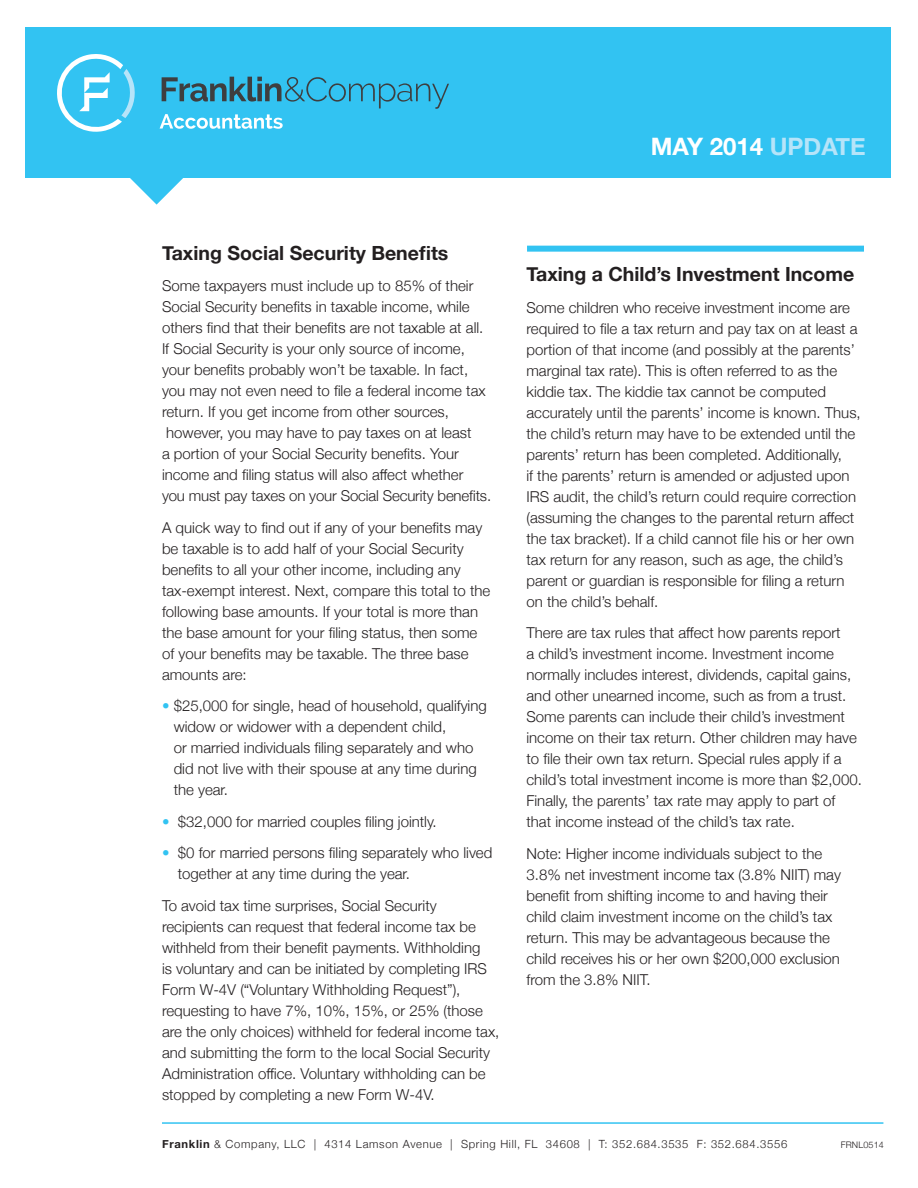
<style>
.page{position:relative;width:918px;height:1188px;background:#fff}
.page>*{position:absolute;margin:0;border:0;box-sizing:border-box;transform-origin:0 0}
.t1{font:700 24px "Helvetica Neue";color:#fff}
.Main_Heading{font:700 19.5px "Helvetica Neue";color:#231f20}
.body_Copy{font:300 15px/21px "Helvetica Neue";color:#231f20}
.t2{font:300 11.25px "Helvetica Neue";letter-spacing:.06em;color:#231f20}
.t3{font:300 9px "Helvetica Neue";letter-spacing:.02em;color:#231f20}
.s1{color:#b6e4f9}
.s2{color:#32c3f2}
.s3{font-weight:700}
</style>
<div class="page">
<div style="left:26px;top:27px;width:865px;height:150px;background:#32c3f2"></div>
<svg style="left:57px;top:54px;width:78px;height:78px"></svg>
<svg style="left:160px;top:77px;width:289px;height:52px"></svg>
<svg style="left:129px;top:177px;width:55px;height:28px"></svg>
<hr style="left:162px;top:1122px;width:721px;height:2px;background:#32c3f2">
<div style="left:527px;top:246px;width:337px;height:6px;background:#32c3f2"></div>
<p class="t1" style="left:651px;top:128px;width:217px">MAY 2014 <span class="s1">UPDATE</span></p>
<p class="Main_Heading" style="left:162px;top:238px;width:288px">Taxing Social Security Benefits</p>
<p class="body_Copy" style="left:162px;top:275px;width:331px">Some taxpayers must include up to 85% of their Social Security benefits in taxable income, while others find that their benefits are not taxable at all.<br>If Social Security is your only source of income, your benefits probably won’t be taxable. In fact, you may not even need to file a federal income tax return. If you get income from other sources, however, you may have to pay taxes on at least<br>a portion of your Social Security benefits. Your income and filing status will also affect whether<br>you must pay taxes on your Social Security benefits.</p>
<p class="body_Copy" style="left:162px;top:516px;width:330px">A quick way to find out if any of your benefits may be taxable is to add half of your Social Security benefits to all your other income, including any tax-exempt interest. Next, compare this total to the following base amounts. If your total is more than the base amount for your filing status, then some of your benefits may be taxable. The three base amounts are:</p>
<p class="body_Copy" style="left:174px;top:695px;width:315px;text-indent:-12px"><span class="s2">•</span> $25,000 for single, head of household, qualifying widow or widower with a dependent child,<br>or married individuals filing separately and who did not live with their spouse at any time during the year.</p>
<p class="body_Copy" style="left:162px;top:810px;width:276px"><span class="s2">•</span> $32,000 for married couples filing jointly.</p>
<p class="body_Copy" style="left:178px;top:842px;width:316px;text-indent:-16px"><span class="s2">•</span> $0 for married persons filing separately who lived together at any time during the year.</p>
<p class="body_Copy" style="left:162px;top:894px;width:339px">To avoid tax time surprises, Social Security recipients can request that federal income tax be withheld from their benefit payments. Withholding<br>is voluntary and can be initiated by completing IRS Form W-4V (“Voluntary Withholding Request”), requesting to have 7%, 10%, 15%, or 25% (those are the only choices) withheld for federal income tax, and submitting the form to the local Social Security Administration office. Voluntary withholding can be stopped by completing a new Form W-4V.</p>
<p class="Main_Heading" style="left:526px;top:259px;width:329px">Taxing a Child’s Investment Income</p>
<p class="body_Copy" style="left:526px;top:296px;width:336px">Some children who receive investment income are required to file a tax return and pay tax on at least a portion of that income (and possibly at the parents’ marginal tax rate). This is often referred to as the kiddie tax. The kiddie tax cannot be computed accurately until the parents’ income is known. Thus, the child’s return may have to be extended until the parents’ return has been completed. Additionally,<br>if the parents’ return is amended or adjusted upon IRS audit, the child’s return could require correction (assuming the changes to the parental return affect the tax bracket). If a child cannot file his or her own tax return for any reason, such as age, the child’s parent or guardian is responsible for filing a return on the child’s behalf.</p>
<p class="body_Copy" style="left:526px;top:621px;width:337px">There are tax rules that affect how parents report<br>a child’s investment income. Investment income normally includes interest, dividends, capital gains, and other unearned income, such as from a trust.<br>Some parents can include their child’s investment income on their tax return. Other children may have to file their own tax return. Special rules apply if a child’s total investment income is more than $2,000.<br>Finally, the parents’ tax rate may apply to part of that income instead of the child’s tax rate.</p>
<p class="body_Copy" style="left:526px;top:842px;width:316px">Note: Higher income individuals subject to the 3.8% net investment income tax (3.8% NIIT) may benefit from shifting income to and having their child claim investment income on the child’s tax return. This may be advantageous because the child receives his or her own $200,000 exclusion from the 3.8% NIIT.</p>
<p class="t2" style="left:162px;top:1135px;width:627px"><span class="s3">Franklin</span> &amp; Company, LLC | 4314 Lamson Avenue | Spring Hill, FL 34608 | T: 352.684.3535 F: 352.684.3556</p>
<p class="t3" style="left:841px;top:1137px;width:45px">FRNL0514</p>
</div>
